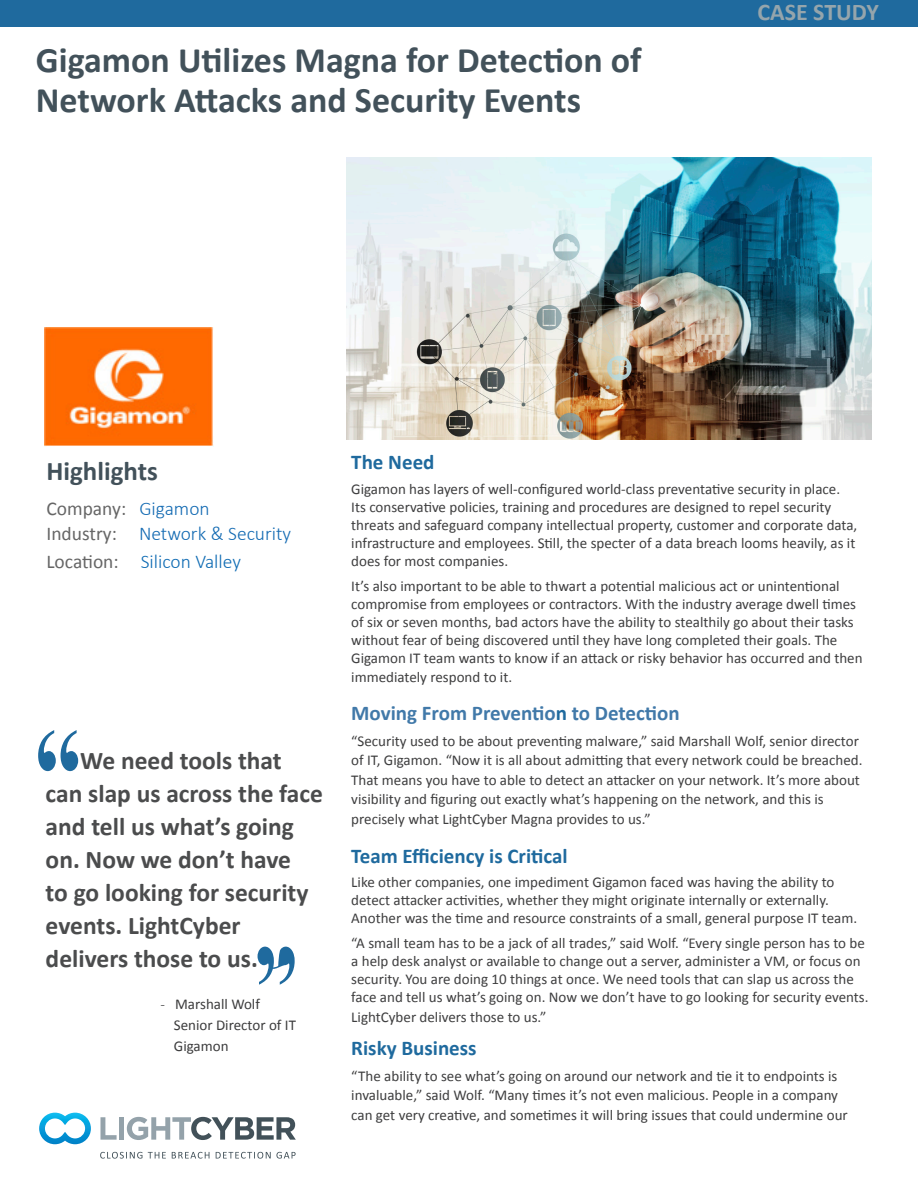
<style>
.page{position:relative;width:918px;height:1188px;background:#fff}
.page>*{position:absolute;margin:0;border:0;box-sizing:border-box;transform-origin:0 0}
.t1{font:700 36px/40.5px "Calibri";color:#42515a}
.t2{font:700 27px "Calibri";color:#42515a}
.t3{font:700 25.5px/33px "Calibri";color:#4b4c4d}
.t4{font:700 24px "Calibri";color:#95a5ac}
.t5{font:700 21px "Calibri";color:#1f6a9e}
.t6{font:700 21px "Calibri";color:#4179a9}
.t7{font:300 19.5px "Calibri";color:#146bb3}
.t8{font:300 19.5px "Calibri";color:#0e6bb3}
.t9{font:19.5px "Calibri";color:#666}
.t10{font:15px/18px "Calibri";color:#3e3e3f}
.t11{font:15px/21px "Calibri";color:#3c3c3d}
.s1{color:#1f6a9e}
.s2{font-weight:300;color:#146bb3}
.s3{font-weight:400;color:#666}
.s4{font-weight:300}
</style>
<div class="page">
<div style="left:0;top:0;width:918px;height:27px;background:#1f6a9e"></div>
<svg style="left:39px;top:1113px;width:52px;height:31px"></svg>
<svg style="left:100px;top:1117px;width:17px;height:23px"></svg>
<div style="left:119px;top:1117px;width:5px;height:23px;background:#94a2aa"></div>
<svg style="left:127px;top:1117px;width:169px;height:23px"></svg>
<svg style="left:100px;top:1152px;width:42px;height:7px"></svg>
<svg style="left:148px;top:1152px;width:18px;height:7px"></svg>
<svg style="left:172px;top:1152px;width:37px;height:7px"></svg>
<svg style="left:216px;top:1152px;width:80px;height:7px"></svg>
<svg style="left:38px;top:730px;width:40px;height:41px"></svg>
<svg style="left:258px;top:947px;width:37px;height:38px"></svg>
<img style="left:44px;top:328px;width:169px;height:119px">
<img style="left:347px;top:158px;width:525px;height:281px">
<p class="t1" style="left:36px;top:39px;width:607px">Gigamon Utilizes Magna for Detection of<br>Network Attacks and Security Events</p>
<p class="t4" style="left:758px;top:-3px;width:123px">CASE STUDY</p>
<p class="t2" style="left:46px;top:454px;width:113px">Highlights</p>
<p class="t5" style="left:351px;top:449px;width:85px">The Need</p>
<p class="t10" style="left:351px;top:480px;width:508px">Gigamon has layers of well-configured world-class preventative security in place.<br>Its conservative policies, training and procedures are designed to repel security threats and safeguard company intellectual property, customer and corporate data, infrastructure and employees. Still, the specter of a data breach looms heavily, as it does for most companies.</p>
<p class="t10" style="left:351px;top:577px;width:513px">It’s also important to be able to thwart a potential malicious act or unintentional compromise from employees or contractors. With the industry average dwell times of six or seven months, bad actors have the ability to stealthily go about their tasks without fear of being discovered until they have long completed their goals. The Gigamon IT team wants to know if an attack or risky behavior has occurred and then</p>
<p class="t10" style="left:351px;top:668px;width:162px">immediately respond to it.</p>
<p class="t6" style="left:351px;top:699px;width:330px">Moving From Preventio<span class="s1">n</span> to Detection</p>
<p class="t10" style="left:351px;top:731px;width:513px;line-height:19.5px">“Security used to be about preventing malware,” said Marshall Wolf, senior director of IT, Gigamon. “Now it is all about admitting that every network could be breached.<br>That means you have to able to detect an attacker on your network. It’s more about visibility and figuring out exactly what’s happening on the network, and this is precisely what LightCyber Magna provides to us.”</p>
<p class="t5" style="left:351px;top:842px;width:218px">Team Efficiency is Critical</p>
<p class="t10" style="left:351px;top:873px;width:507px">Like other companies, one impediment Gigamon faced was having the ability to detect attacker activities, whether they might originate internally or externally.<br>Another was the time and resource constraints of a small, general purpose IT team.</p>
<p class="t10" style="left:351px;top:934px;width:519px">“A small team has to be a jack of all trades,” said Wolf. “Every single person has to be a help desk analyst or available to change out a server, administer a VM, or focus on security. You are doing 10 things at once. We need tools that can slap us across the face and tell us what’s going on. Now we don’t have to go looking for security events.</p>
<p class="t10" style="left:351px;top:1008px;width:197px">LightCyber delivers those to us.”</p>
<p class="t5" style="left:351px;top:1034px;width:127px">Risky Business</p>
<p class="t10" style="left:351px;top:1066px;width:498px;line-height:19.5px">“The ability to see what’s going on around our network and tie it to endpoints is invaluable,” said Wolf. “Many times it’s not even malicious. People in a company can get very creative, and sometimes it will bring issues that could undermine our</p>
<p class="t9" style="left:46px;top:496px;width:165px">Company: <span class="s2">Gigamon</span></p>
<p class="t8" style="left:46px;top:550px;width:196px"><span class="s3">Location:</span> Silicon Valley</p>
<p class="t7" style="left:46px;top:522px;width:246px"><span class="s3">Industry:</span> Network &amp; Security</p>
<p class="t3" style="left:46px;top:744px;width:279px;text-indent:35px">We need tools that can slap us across the face and tell us what’s going on. Now we don’t have<br>to go looking for security events. LightCyber delivers those to us.</p>
<p class="t11" style="left:174px;top:993px;width:124px;text-indent:-14px"><span class="s4">-</span> Marshall Wolf<br>Senior Director of IT<br>Gigamon</p>
</div>
